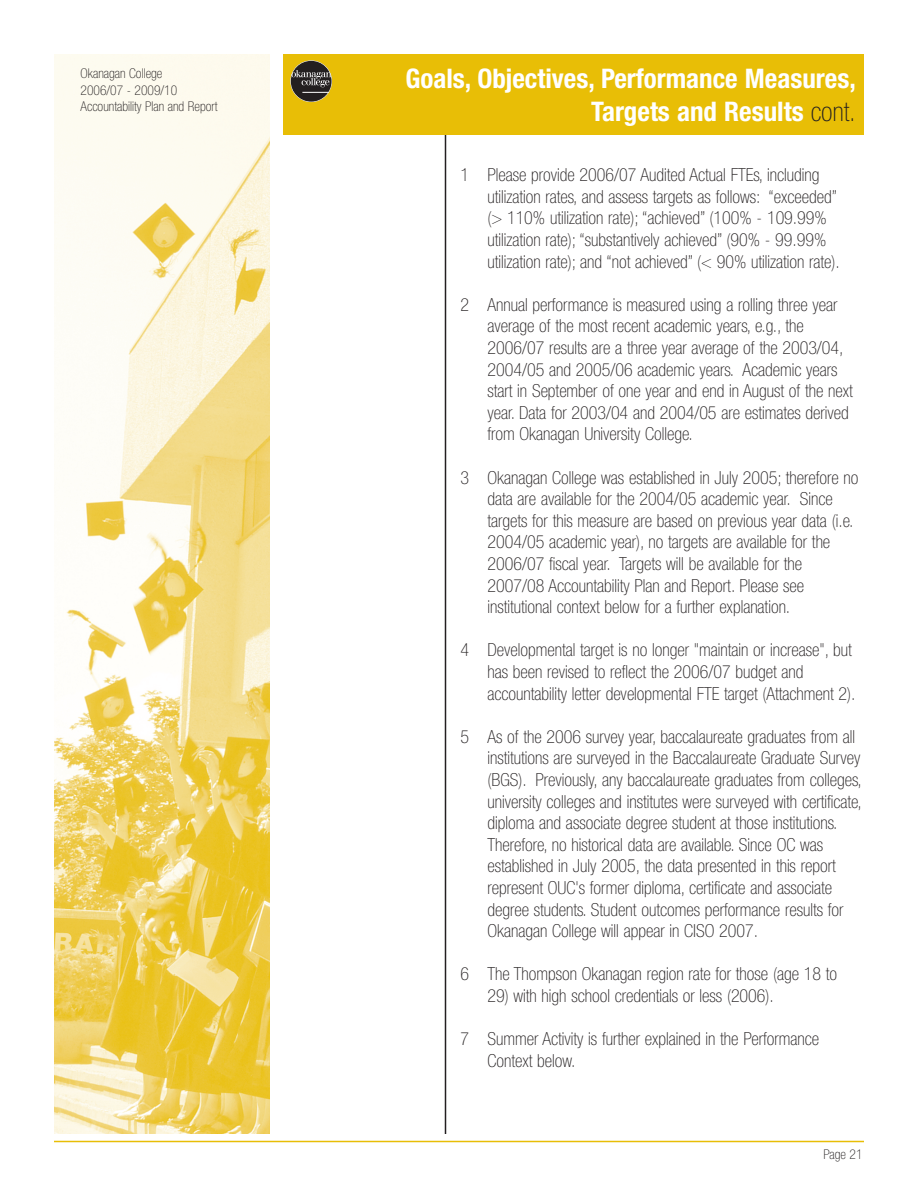
<style>
.page{position:relative;width:918px;height:1188px;background:#fff}
.page>*{position:absolute;margin:0;border:0;box-sizing:border-box;transform-origin:0 0}
.t1{font:700 condensed 27px/32.4px "Helvetica Neue";color:#fff;text-align:right}
.t2{font:100 condensed 18px/21.6px "Helvetica Neue";color:#231f20}
.t3{font:100 condensed 13.5px/16.2px "Helvetica Neue";color:#231f20}
.s1{font-weight:100;color:#231f20}
</style>
<div class="page">
<hr style="left:445px;top:88px;width:1px;height:1046px;background:#231f20">
<div style="left:283px;top:54px;width:581px;height:81px;background:#e8be06"></div>
<img style="left:54px;top:54px;width:216px;height:1080px">
<div style="left:290px;top:60px;width:42px;height:42px;background:#231f20;border-radius:50%"></div>
<div style="left:290px;top:60px;width:42px;height:42px;border:1px solid #fff;border-radius:50%"></div>
<svg style="left:291px;top:70px;width:41px;height:23px"></svg>
<hr style="left:54px;top:1141px;width:810px;height:1px;background:#e8be06">
<p class="t3" style="left:81px;top:67px;width:138px">Okanagan College<br>2006/07 - 2009/10<br>Accountability Plan and Report</p>
<h1 class="t1" style="left:405px;top:65px;width:452px">Goals, Objectives, Performance Measures,<br>Targets and Results <span class="s1">cont.</span></h1>
<p class="t2" style="left:488px;top:165px;width:354px;text-indent:-27px">1 Please provide 2006/07 Audited Actual FTEs, including utilization rates, and assess targets as follows: “exceeded” (&gt; 110% utilization rate); “achieved” (100% - 109.99% utilization rate); “substantively achieved” (90% - 99.99% utilization rate); and “not achieved” (&lt; 90% utilization rate).</p>
<p class="t2" style="left:488px;top:295px;width:367px;text-indent:-27px">2 Annual performance is measured using a rolling three year average of the most recent academic years, e.g., the 2006/07 results are a three year average of the 2003/04, 2004/05 and 2005/06 academic years. Academic years start in September of one year and end in August of the next year. Data for 2003/04 and 2004/05 are estimates derived from Okanagan University College.</p>
<p class="t2" style="left:488px;top:468px;width:373px;text-indent:-27px">3 Okanagan College was established in July 2005; therefore no data are available for the 2004/05 academic year. Since targets for this measure are based on previous year data (i.e.<br>2004/05 academic year), no targets are available for the 2006/07 fiscal year. Targets will be available for the 2007/08 Accountability Plan and Report. Please see institutional context below for a further explanation.</p>
<p class="t2" style="left:488px;top:641px;width:370px;text-indent:-27px">4 Developmental target is no longer "maintain or increase", but has been revised to reflect the 2006/07 budget and accountability letter developmental FTE target (Attachment 2).</p>
<p class="t2" style="left:488px;top:727px;width:376px;text-indent:-27px">5 As of the 2006 survey year, baccalaureate graduates from all institutions are surveyed in the Baccalaureate Graduate Survey (BGS). Previously, any baccalaureate graduates from colleges, university colleges and institutes were surveyed with certificate, diploma and associate degree student at those institutions.<br>Therefore, no historical data are available. Since OC was established in July 2005, the data presented in this report represent OUC's former diploma, certificate and associate degree students. Student outcomes performance results for Okanagan College will appear in CISO 2007.</p>
<p class="t2" style="left:460px;top:965px;width:378px">6 The Thompson Okanagan region rate for those (age 18 to</p>
<p class="t2" style="left:488px;top:986px;width:288px">29) with high school credentials or less (2006).</p>
<p class="t2" style="left:488px;top:1029px;width:333px;text-indent:-27px">7 Summer Activity is further explained in the Performance<br>Context below.</p>
<p class="t3" style="left:823px;top:1147px;width:41px">Page 21</p>
</div>
